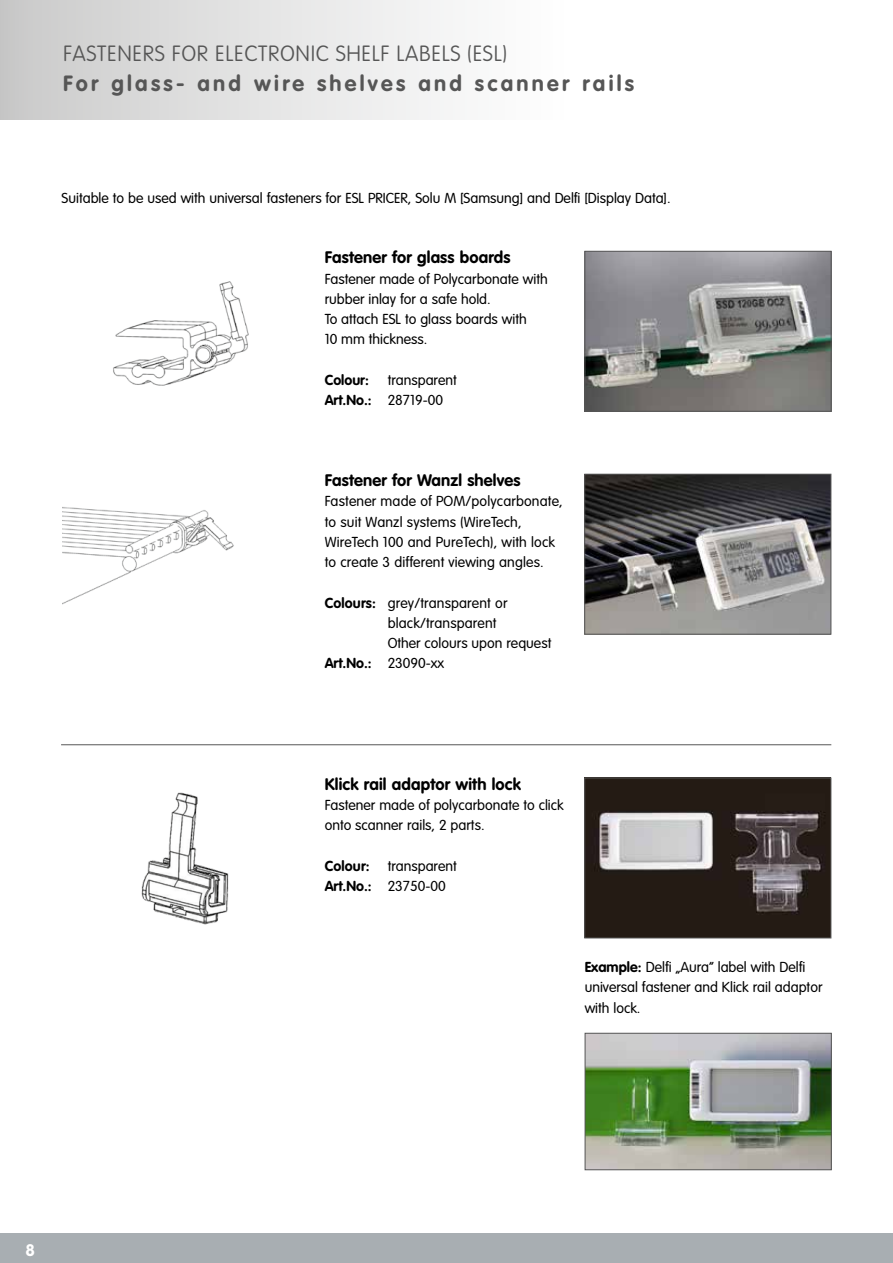
<style>
.page{position:relative;width:893px;height:1263px;background:#fff}
.page>*{position:absolute;margin:0;border:0;box-sizing:border-box;transform-origin:0 0}
.t1{font:100 21.75px "VAG Rounded Std";letter-spacing:.03em;color:#565656}
.t2{font:700 21.75px "VAG Rounded Std";letter-spacing:.15em;color:#565656}
.t3{font:700 16.5px "VAG Rounded Std";letter-spacing:.01em;color:#000}
.t4{font:700 16.5px "VAG Rounded Std";color:#fff}
.t5{font:300 14.25px/20.2px "VAG Rounded Std";color:#000}
.t6{font:700 14.25px "VAG Rounded Std";color:#000}
.s1{font-weight:700}
.s2{font-weight:300}
</style>
<div class="page">
<div style="left:0;top:1233px;width:893px;height:30px;background:#a8aeb2"></div>
<div style="left:0;top:0;width:563px;height:119px;background:linear-gradient(to right,#cbcbca,#fff)"></div>
<img style="left:586px;top:253px;width:243px;height:157px">
<div style="left:584px;top:251px;width:247px;height:161px;border:1px solid #565656"></div>
<img style="left:113px;top:281px;width:136px;height:105px">
<img style="left:62px;top:507px;width:172px;height:98px">
<img style="left:586px;top:476px;width:243px;height:156px">
<div style="left:584px;top:474px;width:247px;height:160px;border:1px solid #565656"></div>
<img style="left:141px;top:792px;width:88px;height:133px">
<img style="left:586px;top:780px;width:243px;height:156px">
<div style="left:584px;top:778px;width:247px;height:160px;border:1px solid #565656"></div>
<img style="left:587px;top:1035px;width:243px;height:133px">
<div style="left:585px;top:1033px;width:247px;height:137px;border:1px solid #565656"></div>
<hr style="left:61px;top:744px;width:770px;height:1px;background:#565656">
<h1 class="t1" style="left:63px;top:41px;width:445px">FASTENERS FOR ELECTRONIC SHELF LABELS (ESL)</h1>
<h1 class="t2" style="left:63px;top:70px;width:573px">For glass- and wire shelves and scanner rails</h1>
<p class="t5" style="left:62px;top:188px;width:610px">Suitable to be used with universal fasteners for ESL PRICER, Solu M [Samsung] and Delfi [Display Data].</p>
<p class="t3" style="left:325px;top:248px;width:187px">Fastener for glass boards</p>
<p class="t5" style="left:325px;top:269px;width:225px">Fastener made of Polycarbonate with rubber inlay for a safe hold.<br>To attach ESL to glass boards with<br>10 mm thickness.</p>
<p class="t6" style="left:325px;top:371px;width:46px">Colour:</p>
<p class="t5" style="left:325px;top:370px;width:134px;text-indent:63px">transparent<br><span class="s1">Art.No.:</span> 28719-00</p>
<p class="t3" style="left:325px;top:471px;width:197px">Fastener for Wanzl shelves</p>
<p class="t5" style="left:325px;top:492px;width:240px">Fastener made of POM/polycarbonate, to suit Wanzl systems (WireTech, WireTech 100 and PureTech), with lock to create 3 different viewing angles.</p>
<p class="t5" style="left:325px;top:593px;width:184px"><span class="s1">Colours:</span> grey/transparent or</p>
<p class="t5" style="left:388px;top:613px;width:110px">black/transparent</p>
<p class="t5" style="left:388px;top:633px;width:165px">Other colours upon request</p>
<p class="t6" style="left:325px;top:655px;width:121px">Art.No.: <span class="s2">23090‐xx</span></p>
<p class="t3" style="left:325px;top:774px;width:198px">Klick rail adaptor with lock</p>
<p class="t5" style="left:325px;top:795px;width:241px">Fastener made of polycarbonate to click onto scanner rails, 2 parts.</p>
<p class="t6" style="left:325px;top:857px;width:47px">Colour:</p>
<p class="t5" style="left:325px;top:856px;width:134px;text-indent:63px">transparent<br><span class="s1">Art.No.:</span> 23750-00</p>
<p class="t5" style="left:585px;top:957px;width:239px"><span class="s1">Example:</span> Delfi „Aura“ label with Delfi universal fastener and Klick rail adaptor with lock.</p>
<p class="t4" style="left:26px;top:1240px;width:11px">8</p>
</div>
